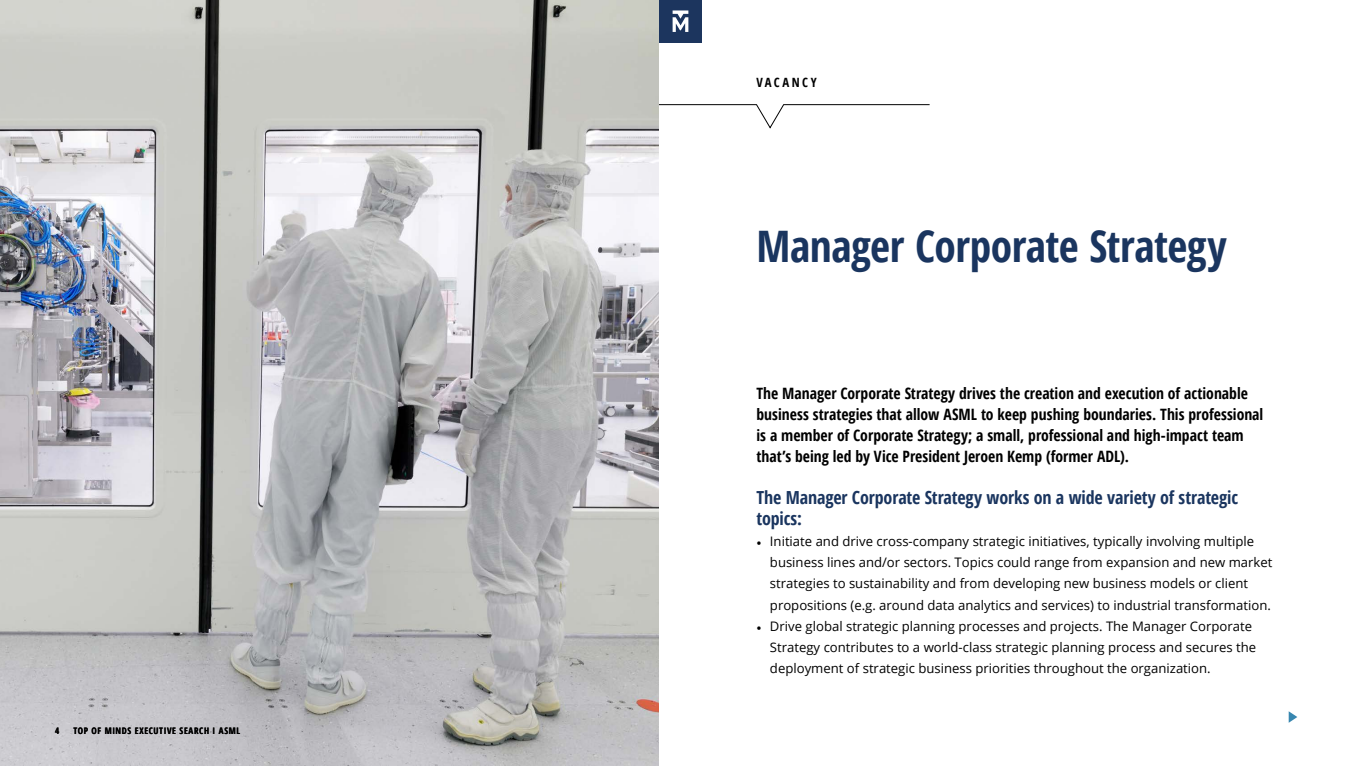
<style>
.page{position:relative;width:1361px;height:766px;background:#fff}
.page>*{position:absolute;margin:0;border:0;box-sizing:border-box;transform-origin:0 0}
.t1{font:700 43.42px "Open Sans Condensed";letter-spacing:-.01em;color:#1a355f}
.t2{font:700 18px/21px "Open Sans Condensed";letter-spacing:-.005em;color:#1a355f}
.t3{font:700 15.67px/21px "Open Sans Condensed";color:#000}
.t4{font:13.12px/21px "Open Sans";color:#000}
.t5{font:700 12.75px "Open Sans Condensed";letter-spacing:.19em;color:#000}
.t6{font:700 9px "Open Sans Condensed";letter-spacing:.075em;color:#000}
.s1{font-family:"Minion Pro"}
</style>
<div class="page">
<svg style="left:658px;top:104px;width:272px;height:24px"></svg>
<img style="left:0;top:0;width:658px;height:765px">
<svg style="left:1288px;top:711px;width:9px;height:11px"></svg>
<div style="left:659px;top:0;width:43px;height:43px;background:#1c355e"></div>
<svg style="left:672px;top:10px;width:16px;height:22px"></svg>
<p class="t6" style="left:55px;top:724px;width:6px">4</p>
<p class="t6" style="left:73px;top:724px;width:168px">TOP OF MINDS EXECUTIVE SEARCH I ASML</p>
<p class="t5" style="left:756px;top:73px;width:62px">VACANCY</p>
<h1 class="t1" style="left:756px;top:215px;width:472px">Manager Corporate Strategy</h1>
<p class="t3" style="left:756px;top:382px;width:508px">The Manager Corporate Strategy drives the creation and execution of actionable business strategies that allow ASML to keep pushing boundaries. This professional is a member of Corporate Strategy; a small, professional and high-impact team that’s being led by Vice President Jeroen Kemp (former ADL).</p>
<h2 class="t2" style="left:756px;top:487px;width:483px">The Manager Corporate Strategy works on a wide variety of strategic topics:</h2>
<p class="t4" style="left:770px;top:530px;width:504px;text-indent:-14px"><span class="s1">•</span> Initiate and drive cross-company strategic initiatives, typically involving multiple business lines and/or sectors. Topics could range from expansion and new market strategies to sustainability and from developing new business models or client propositions (e.g. around data analytics and services) to industrial transformation.</p>
<p class="t4" style="left:770px;top:614px;width:488px;text-indent:-14px"><span class="s1">•</span> Drive global strategic planning processes and projects. The Manager Corporate<br>Strategy contributes to a world-class strategic planning process and secures the deployment of strategic business priorities throughout the organization.</p>
</div>
